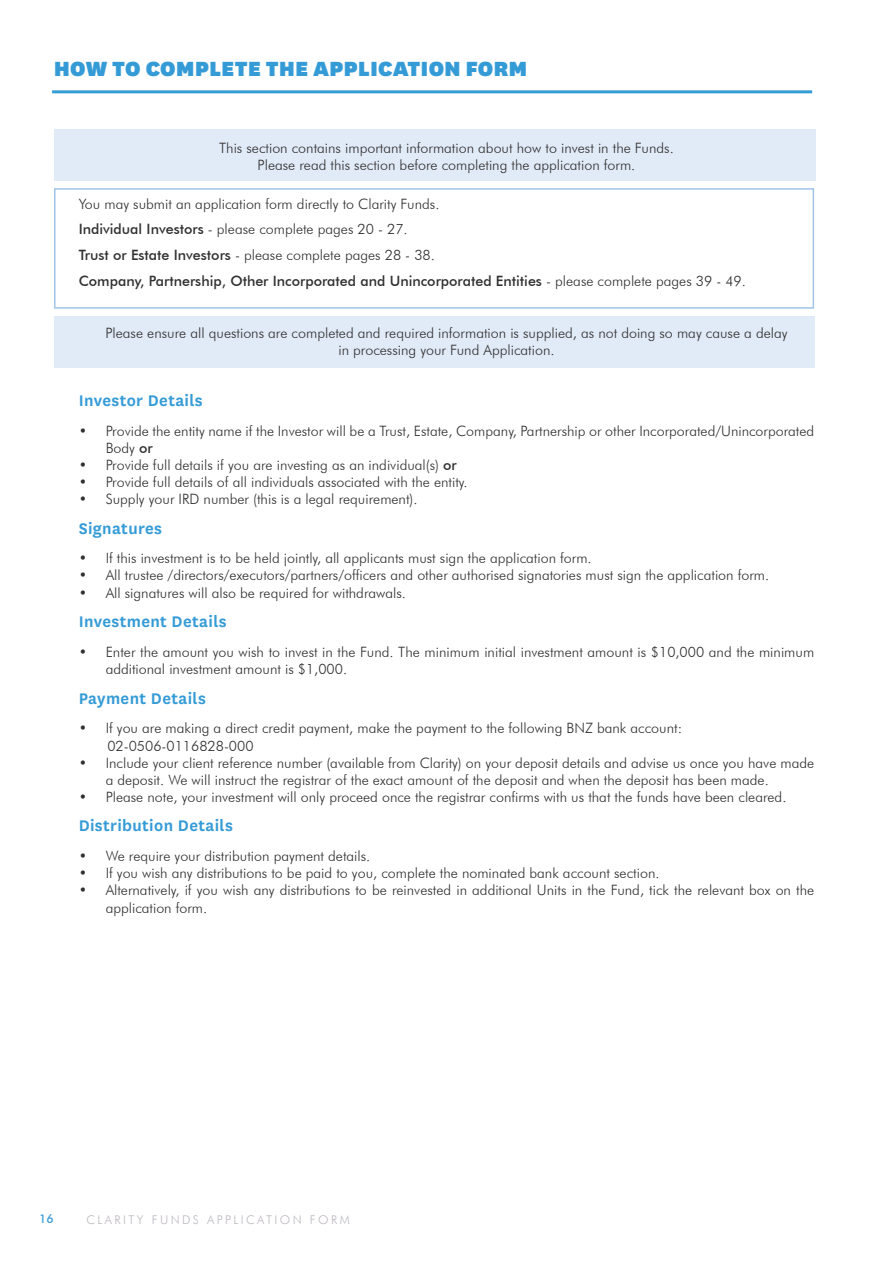
<style>
.page{position:relative;width:893px;height:1263px;background:#fff}
.page>*{position:absolute;margin:0;border:0;box-sizing:border-box;transform-origin:0 0}
.Headline{font:900 24px "National";letter-spacing:.02em;color:#359bd6}
.Sub_headlines{font:600 18px "National";letter-spacing:.02em;color:#359bd6}
.body_copy_9_5{font:300 14.25px/17.1px "Futura BT";color:#312f30}
.body_copy_9_5-2{font:500 14.25px "Futura BT";color:#312f30}
.body_copy_bullet{font:300 14.25px "Futura BT";color:#312f30}
.t1{font:300 12px "Futura BT";letter-spacing:.2em;color:#bcb7be}
.t2{font:500 12px "Futura BT";color:#359bd6}
.s1{font-weight:500}
.s2{font-weight:300}
</style>
<div class="page">
<div style="left:54px;top:316px;width:760px;height:51px;background:#e0ebf7"></div>
<div style="left:54px;top:130px;width:762px;height:51px;background:#e0ebf7"></div>
<hr style="left:52px;top:90px;width:760px;height:3px;background:#359bd6">
<div style="left:54px;top:188px;width:760px;height:121px;border:2px solid #a1c5e8"></div>
<p class="Headline" style="left:54px;top:52px;width:475px">HOW TO COMPLETE THE APPLICATION FORM</p>
<p class="body_copy_9_5" style="left:219px;top:140px;width:456px;text-align:center">This section contains important information about how to invest in the Funds.<br>Please read this section before completing the application form.</p>
<p class="body_copy_9_5" style="left:79px;top:195px;width:362px">You may submit an application form directly to Clarity Funds.</p>
<p class="body_copy_9_5" style="left:79px;top:221px;width:331px"><span class="s1">Individual Investors</span> - please complete pages 20 - 27.</p>
<p class="body_copy_9_5" style="left:79px;top:246px;width:358px"><span class="s1">Trust or Estate Investors</span> - please complete pages 28 - 38.</p>
<p class="body_copy_9_5-2" style="left:79px;top:272px;width:669px">Company, Partnership, Other Incorporated and Unincorporated Entities <span class="s2">- please complete pages 39 - 49.</span></p>
<p class="body_copy_9_5" style="left:105px;top:324px;width:684px;text-align:center">Please ensure all questions are completed and required information is supplied, as not doing so may cause a delay in processing your Fund Application.</p>
<p class="Sub_headlines" style="left:79px;top:388px;width:126px">Investor Details</p>
<p class="body_copy_9_5" style="left:106px;top:422px;width:710px;text-indent:-27px">• Provide the entity name if the Investor will be a Trust, Estate, Company, Partnership or other Incorporated/Unincorporated<br>Body <span class="s1">or</span></p>
<p class="body_copy_9_5" style="left:79px;top:456px;width:380px">• Provide full details if you are investing as an individual(s) <span class="s1">or</span></p>
<p class="body_copy_9_5" style="left:79px;top:473px;width:390px">• Provide full details of all individuals associated with the entity.</p>
<p class="body_copy_9_5" style="left:79px;top:490px;width:340px">• Supply your IRD number (this is a legal requirement).</p>
<p class="Sub_headlines" style="left:79px;top:515px;width:85px">Signatures</p>
<p class="body_copy_9_5" style="left:79px;top:550px;width:515px">• If this investment is to be held jointly, all applicants must sign the application form.</p>
<p class="body_copy_9_5" style="left:79px;top:567px;width:692px">• All trustee /directors/executors/partners/officers and other authorised signatories must sign the application form.</p>
<p class="body_copy_9_5" style="left:79px;top:584px;width:329px">• All signatures will also be required for withdrawals.</p>
<p class="Sub_headlines" style="left:79px;top:609px;width:149px">Investment Details</p>
<p class="body_copy_9_5" style="left:106px;top:643px;width:710px;text-indent:-27px">• Enter the amount you wish to invest in the Fund. The minimum initial investment amount is $10,000 and the minimum additional investment amount is $1,000.</p>
<p class="Sub_headlines" style="left:79px;top:686px;width:129px">Payment Details</p>
<p class="body_copy_9_5" style="left:79px;top:720px;width:605px">• If you are making a direct credit payment, make the payment to the following BNZ bank account:</p>
<p class="body_copy_bullet" style="left:107px;top:737px;width:148px">02-0506-0116828-000</p>
<p class="body_copy_9_5" style="left:106px;top:754px;width:710px;text-indent:-27px">• Include your client reference number (available from Clarity) on your deposit details and advise us once you have made a deposit. We will instruct the registrar of the exact amount of the deposit and when the deposit has been made.</p>
<p class="body_copy_9_5" style="left:79px;top:788px;width:709px">• Please note, your investment will only proceed once the registrar confirms with us that the funds have been cleared.</p>
<p class="Sub_headlines" style="left:79px;top:813px;width:156px">Distribution Details</p>
<p class="body_copy_9_5" style="left:79px;top:847px;width:293px">• We require your distribution payment details.</p>
<p class="body_copy_9_5" style="left:79px;top:864px;width:582px">• If you wish any distributions to be paid to you, complete the nominated bank account section.</p>
<p class="body_copy_9_5" style="left:106px;top:882px;width:710px;text-indent:-27px">• Alternatively, if you wish any distributions to be reinvested in additional Units in the Fund, tick the relevant box on the application form.</p>
<p class="t2" style="left:39px;top:1211px;width:16px">16</p>
<p class="t1" style="left:87px;top:1213px;width:265px">CLARITY FUNDS APPLICATION FORM</p>
</div>
